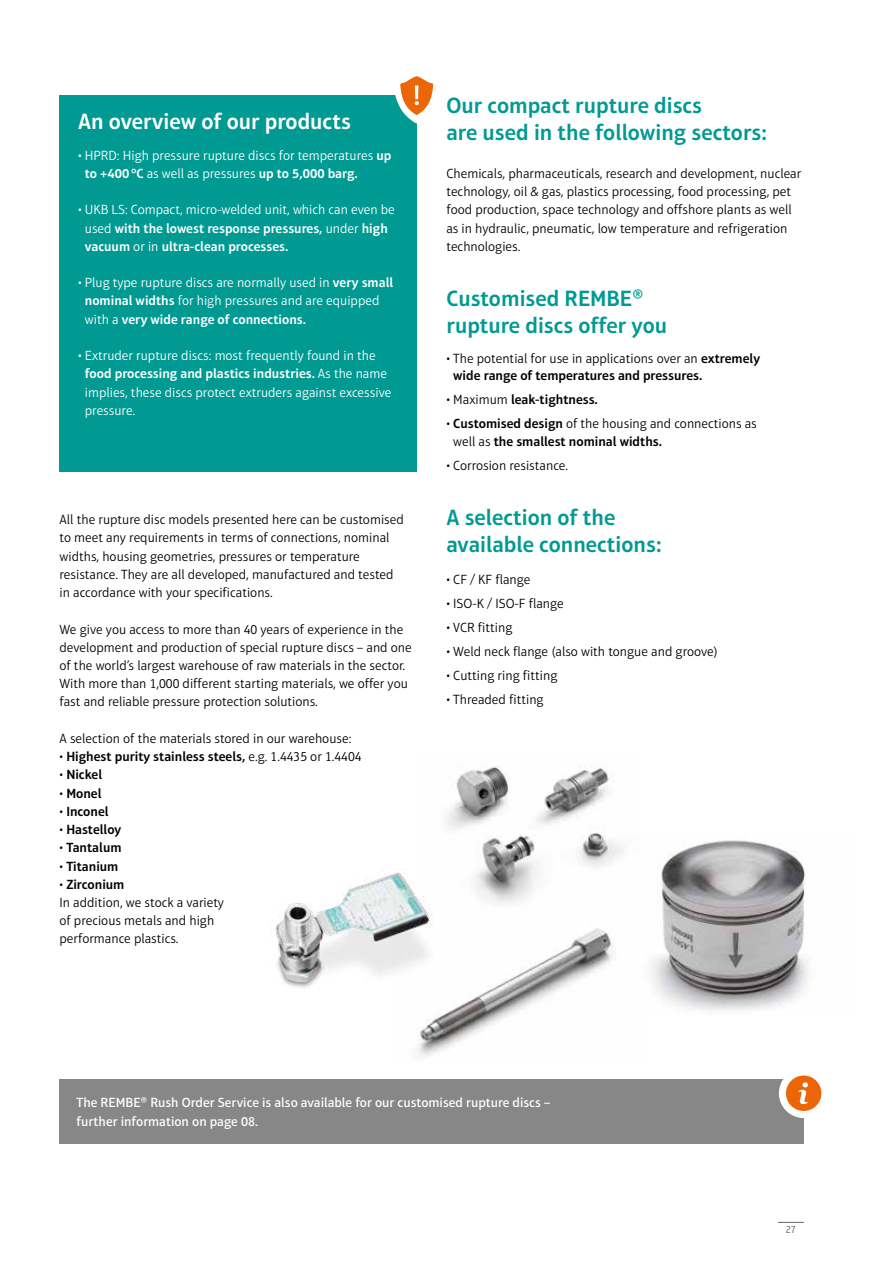
<style>
.page{position:relative;width:893px;height:1263px;background:#fff}
.page>*{position:absolute;margin:0;border:0;box-sizing:border-box;transform-origin:0 0}
.t1{font:600 22.5px/27px "Aptifer Sans LT Pro";color:#009a93}
.t2{font:600 22.5px "Aptifer Sans LT Pro";color:#fff}
.t3{font:300 13.5px/18.3px "Aptifer Sans LT Pro";color:#000}
.t4{font:300 13.5px/18.3px "Aptifer Sans LT Pro";color:#fff}
.t5{font:600 13.5px/17.5px "Aptifer Sans LT Pro";color:#000}
.t6{font:600 13.5px/18.1px "Aptifer Sans LT Pro";color:#fff}
.t7{font:500 13.5px/18.1px "Aptifer Sans LT Pro";color:#fff}
.t8{font:300 10.5px "Aptifer Sans LT Pro";color:#646363}
.s1{font-weight:600}
.s2{font-weight:300}
</style>
<div class="page">
<svg style="left:778px;top:1222px;width:25px;height:1px"></svg>
<div style="left:60px;top:1079px;width:744px;height:65px;background:#878787"></div>
<div style="left:779px;top:1068px;width:49px;height:50px;background:#fff;border-radius:50%"></div>
<svg style="left:786px;top:1075px;width:35px;height:36px"></svg>
<img style="left:652px;top:840px;width:156px;height:171px">
<img style="left:417px;top:928px;width:199px;height:129px">
<img style="left:446px;top:766px;width:177px;height:138px">
<img style="left:275px;top:869px;width:165px;height:122px">
<div style="left:60px;top:96px;width:357px;height:376px;background:#009a93"></div>
<svg style="left:393px;top:76px;width:41px;height:47px"></svg>
<h1 class="t2" style="left:78px;top:108px;width:274px">An overview of our products</h1>
<p class="t4" style="left:85px;top:146px;width:308px;text-indent:-7px">• HPRD: High pressure rupture discs for temperatures <span class="s1">up to +400°C</span> as well as pressures <span class="s1">up to 5,000 barg.</span></p>
<p class="t6" style="left:85px;top:201px;width:312px;text-indent:-7px"><span class="s2">• UKB LS: Compact, micro-welded unit, which can even be used</span> with the lowest response pressures, <span class="s2">under</span> high vacuum <span class="s2">or in</span> ultra-clean processes.</p>
<p class="t4" style="left:85px;top:274px;width:310px;text-indent:-7px">• Plug type rupture discs are normally used in <span class="s1">very small nominal widths</span> for high pressures and are equipped with a <span class="s1">very wide range of connections.</span></p>
<p class="t4" style="left:85px;top:346px;width:308px;text-indent:-7px">• Extruder rupture discs: most frequently found in the <span class="s1">food processing and plastics industries.</span> As the name implies, these discs protect extruders against excessive pressure.</p>
<p class="t3" style="left:60px;top:510px;width:346px">All the rupture disc models presented here can be customised to meet any requirements in terms of connections, nominal widths, housing geometries, pressures or temperature resistance. They are all developed, manufactured and tested in accordance with your specifications.</p>
<p class="t3" style="left:60px;top:620px;width:354px">We give you access to more than 40 years of experience in the development and production of special rupture discs – and one of the world’s largest warehouse of raw materials in the sector.<br>With more than 1,000 different starting materials, we offer you fast and reliable pressure protection solutions.</p>
<p class="t3" style="left:60px;top:729px;width:293px">A selection of the materials stored in our warehouse:</p>
<p class="t5" style="left:60px;top:748px;width:304px"><span class="s2">•</span> Highest purity stainless steels, <span class="s2">e.g. 1.4435 or 1.4404</span></p>
<p class="t5" style="left:60px;top:766px;width:44px"><span class="s2">•</span> Nickel</p>
<p class="t5" style="left:60px;top:784px;width:44px"><span class="s2">•</span> Monel</p>
<p class="t5" style="left:60px;top:802px;width:51px"><span class="s2">•</span> Inconel</p>
<p class="t5" style="left:60px;top:821px;width:63px"><span class="s2">•</span> Hastelloy</p>
<p class="t5" style="left:60px;top:839px;width:64px"><span class="s2">•</span> Tantalum</p>
<p class="t5" style="left:60px;top:857px;width:60px"><span class="s2">•</span> Titanium</p>
<p class="t3" style="left:60px;top:875px;width:166px">• <span class="s1">Zirconium<br></span>In addition, we stock a variety of precious metals and high performance plastics.</p>
<h1 class="t1" style="left:446px;top:91px;width:322px">Our compact rupture discs<br>are used in the following sectors:</h1>
<p class="t3" style="left:446px;top:164px;width:356px">Chemicals, pharmaceuticals, research and development, nuclear technology, oil &amp; gas, plastics processing, food processing, pet food production, space technology and offshore plants as well as in hydraulic, pneumatic, low temperature and refrigeration technologies.</p>
<h1 class="t1" style="left:446px;top:284px;width:222px">Customised REMBE® rupture discs offer you</h1>
<p class="t5" style="left:453px;top:349px;width:308px;text-indent:-7px"><span class="s2">• The potential for use in applications over an</span> extremely wide range of temperatures and pressures.</p>
<p class="t5" style="left:446px;top:391px;width:153px"><span class="s2">• Maximum</span> leak-tightness.</p>
<p class="t5" style="left:453px;top:415px;width:305px;text-indent:-7px"><span class="s2">•</span> Customised design <span class="s2">of the housing and connections as well as</span> the smallest nominal widths.</p>
<p class="t3" style="left:446px;top:456px;width:123px">• Corrosion resistance.</p>
<h1 class="t1" style="left:446px;top:503px;width:217px">A selection of the available connections:</h1>
<p class="t3" style="left:446px;top:570px;width:85px">• CF / KF flange</p>
<p class="t3" style="left:446px;top:594px;width:119px">• ISO-K / ISO-F flange</p>
<p class="t3" style="left:446px;top:618px;width:68px">• VCR fitting</p>
<p class="t3" style="left:446px;top:642px;width:273px">• Weld neck flange (also with tongue and groove)</p>
<p class="t3" style="left:446px;top:666px;width:113px">• Cutting ring fitting</p>
<p class="t3" style="left:446px;top:690px;width:99px">• Threaded fitting</p>
<p class="t7" style="left:77px;top:1094px;width:475px">The REMBE® Rush Order Service is also available for our customised rupture discs – further information on page 08.</p>
<p class="t8" style="left:786px;top:1224px;width:12px">27</p>
</div>
